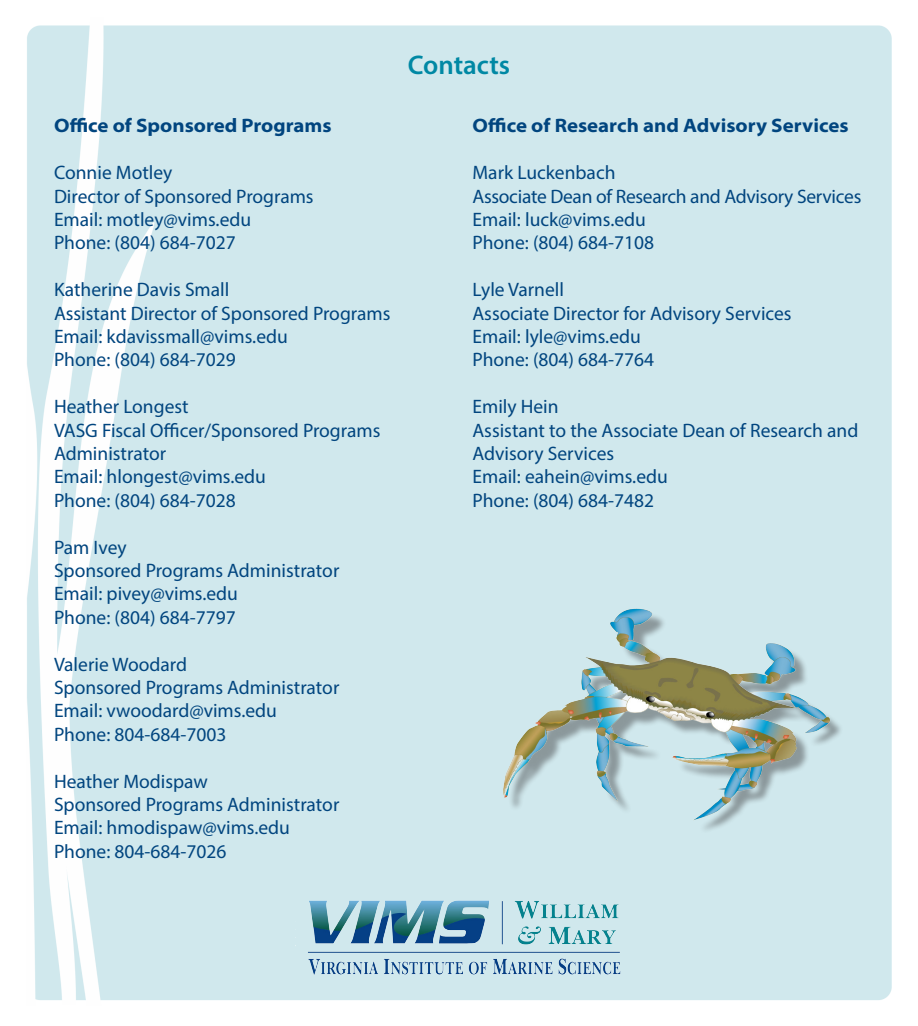
<style>
.page{position:relative;width:918px;height:1026px;background:#fff}
.page>*{position:absolute;margin:0;border:0;box-sizing:border-box;transform-origin:0 0}
.Subhead_1_-_Teal{font:600 27px "Myriad Pro";color:#0088a4}
.Body_Text_-_13pt-_no{font:19.5px/23.4px "Myriad Pro";color:#01457f}
.Body_Text_-_13pt-_no-2{font:700 semi-expanded 19.5px "Myriad Pro";color:#01457f}
</style>
<div class="page">
<div style="left:508px;top:613px;width:336px;height:221px;background:#d0e8ed"></div>
<img style="left:497px;top:608px;width:344px;height:218px">
<img style="left:296px;top:892px;width:329px;height:89px">
<p class="Body_Text_-_13pt-_no-2" style="left:54px;top:113px;width:279px">Office of Sponsored Programs</p>
<p class="Body_Text_-_13pt-_no" style="left:54px;top:161px;width:120px">Connie Motley</p>
<p class="Body_Text_-_13pt-_no" style="left:54px;top:184px;width:261px">Director of Sponsored Programs</p>
<p class="Body_Text_-_13pt-_no" style="left:54px;top:207px;width:199px">Email: motley@vims.edu</p>
<p class="Body_Text_-_13pt-_no" style="left:54px;top:231px;width:183px">Phone: (804) 684-7027</p>
<p class="Body_Text_-_13pt-_no" style="left:54px;top:278px;width:177px">Katherine Davis Small</p>
<p class="Body_Text_-_13pt-_no" style="left:54px;top:301px;width:338px">Assistant Director of Sponsored Programs</p>
<p class="Body_Text_-_13pt-_no" style="left:54px;top:324px;width:235px">Email: kdavissmall@vims.edu</p>
<p class="Body_Text_-_13pt-_no" style="left:54px;top:348px;width:183px">Phone: (804) 684-7029</p>
<p class="Body_Text_-_13pt-_no" style="left:54px;top:395px;width:136px">Heather Longest</p>
<p class="Body_Text_-_13pt-_no" style="left:54px;top:418px;width:328px">VASG Fiscal Officer/Sponsored Programs<br>Administrator</p>
<p class="Body_Text_-_13pt-_no" style="left:54px;top:465px;width:214px">Email: hlongest@vims.edu</p>
<p class="Body_Text_-_13pt-_no" style="left:54px;top:488px;width:183px">Phone: (804) 684-7028</p>
<p class="Body_Text_-_13pt-_no" style="left:54px;top:535px;width:74px">Pam Ivey</p>
<p class="Body_Text_-_13pt-_no" style="left:54px;top:558px;width:287px">Sponsored Programs Administrator</p>
<p class="Body_Text_-_13pt-_no" style="left:54px;top:582px;width:186px">Email: pivey@vims.edu</p>
<p class="Body_Text_-_13pt-_no" style="left:54px;top:605px;width:183px">Phone: (804) 684-7797</p>
<p class="Body_Text_-_13pt-_no" style="left:54px;top:652px;width:135px">Valerie Woodard</p>
<p class="Body_Text_-_13pt-_no" style="left:54px;top:675px;width:287px">Sponsored Programs Administrator</p>
<p class="Body_Text_-_13pt-_no" style="left:54px;top:699px;width:224px">Email: vwoodard@vims.edu</p>
<p class="Body_Text_-_13pt-_no" style="left:54px;top:722px;width:174px">Phone: 804-684-7003</p>
<p class="Body_Text_-_13pt-_no" style="left:54px;top:769px;width:155px">Heather Modispaw</p>
<p class="Body_Text_-_13pt-_no" style="left:54px;top:792px;width:287px">Sponsored Programs Administrator</p>
<p class="Body_Text_-_13pt-_no" style="left:54px;top:816px;width:237px">Email: hmodispaw@vims.edu</p>
<p class="Body_Text_-_13pt-_no" style="left:54px;top:839px;width:174px">Phone: 804-684-7026</p>
<p class="Subhead_1_-_Teal" style="left:408px;top:48px;width:104px">Contacts</p>
<p class="Body_Text_-_13pt-_no-2" style="left:472px;top:113px;width:378px">Office of Research and Advisory Services</p>
<p class="Body_Text_-_13pt-_no" style="left:472px;top:161px;width:145px">Mark Luckenbach</p>
<p class="Body_Text_-_13pt-_no" style="left:472px;top:184px;width:390px">Associate Dean of Research and Advisory Services</p>
<p class="Body_Text_-_13pt-_no" style="left:472px;top:207px;width:175px">Email: luck@vims.edu</p>
<p class="Body_Text_-_13pt-_no" style="left:472px;top:231px;width:183px">Phone: (804) 684-7108</p>
<p class="Body_Text_-_13pt-_no" style="left:472px;top:278px;width:93px">Lyle Varnell</p>
<p class="Body_Text_-_13pt-_no" style="left:472px;top:301px;width:321px">Associate Director for Advisory Services</p>
<p class="Body_Text_-_13pt-_no" style="left:472px;top:324px;width:170px">Email: lyle@vims.edu</p>
<p class="Body_Text_-_13pt-_no" style="left:472px;top:348px;width:183px">Phone: (804) 684-7764</p>
<p class="Body_Text_-_13pt-_no" style="left:472px;top:395px;width:88px">Emily Hein</p>
<p class="Body_Text_-_13pt-_no" style="left:472px;top:418px;width:387px">Assistant to the Associate Dean of Research and<br>Advisory Services</p>
<p class="Body_Text_-_13pt-_no" style="left:472px;top:465px;width:197px">Email: eahein@vims.edu</p>
<p class="Body_Text_-_13pt-_no" style="left:472px;top:488px;width:183px">Phone: (804) 684-7482</p>
</div>
